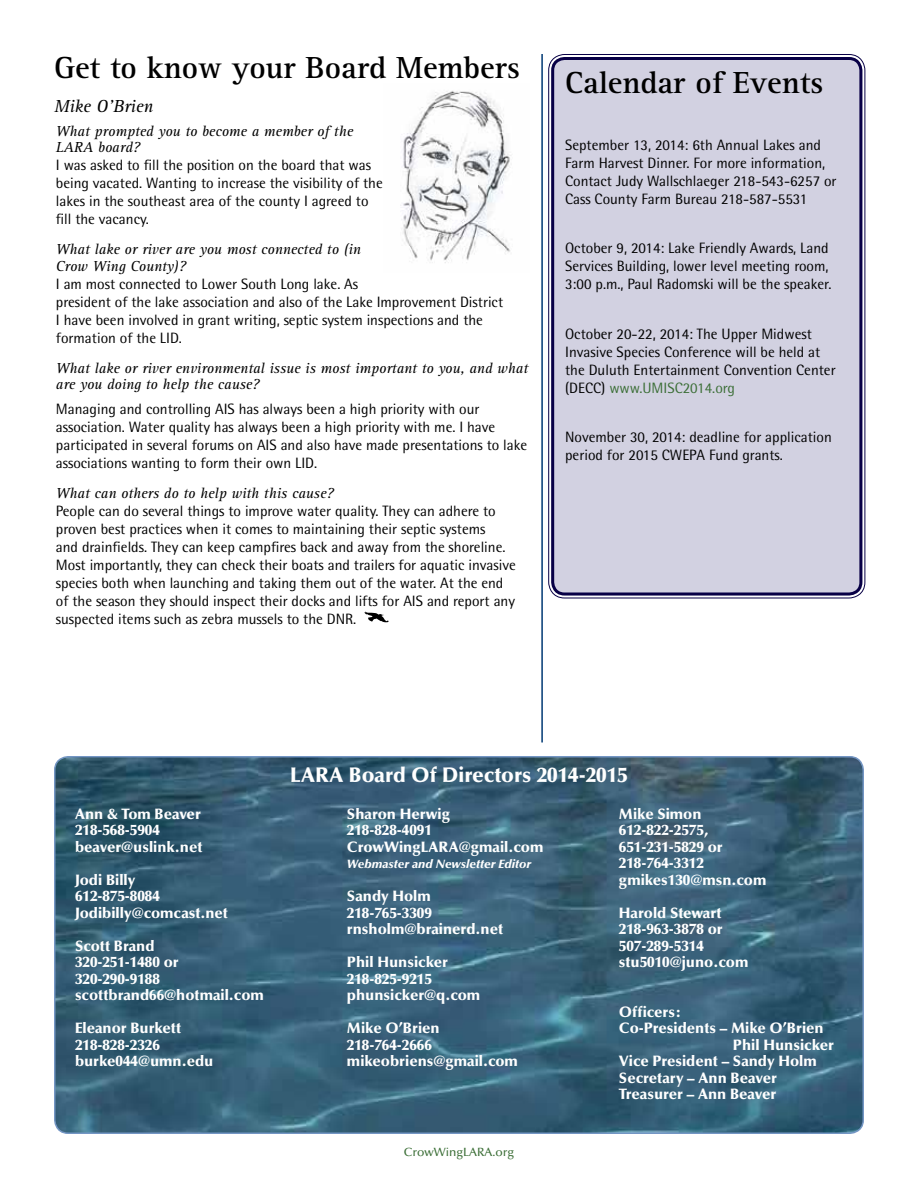
<style>
.page{position:relative;width:918px;height:1188px;background:#fff}
.page>*{position:absolute;margin:0;border:0;box-sizing:border-box;transform-origin:0 0}
.t1{font:700 31.5px "Rotis Serif";color:#000}
.t2{font:900 21px "Optima";color:#fff}
.t3{font:italic 18px "Rotis Serif";color:#000}
.t4{font:15px/18px "Rotis Semi Sans";color:#000}
.t5{font:900 15px/16.5px "Optima";color:#fff}
.t6{font:italic 15px/16.5px "Rotis Serif";color:#000}
.t7{font:italic 900 12px "Optima";color:#fff}
.t8{font:500 12px "Optima";color:#3b6e36}
.s1{color:#3b6e36}
</style>
<div class="page">
<img style="left:56px;top:758px;width:806px;height:374px">
<div style="left:54px;top:756px;width:810px;height:378px;border:2px solid #7496c4;border-radius:14px"></div>
<svg style="left:364px;top:612px;width:25px;height:10px"></svg>
<hr style="left:541px;top:54px;width:2px;height:688px;background:#003974">
<img style="left:401px;top:91px;width:110px;height:172px">
<div style="left:551px;top:57px;width:311px;height:539px;background:#d2d1e1;border-radius:14px"></div>
<div style="left:551px;top:57px;width:311px;height:539px;border:3px solid #080046;border-radius:12px"></div>
<h1 class="t1" style="left:54px;top:49px;width:467px">Get to know your Board Members</h1>
<p class="t3" style="left:54px;top:96px;width:101px">Mike O’Brien</p>
<p class="t6" style="left:56px;top:123px;width:299px">What prompted you to become a member of the<br>LARA board?</p>
<p class="t4" style="left:56px;top:156px;width:328px">I was asked to fill the position on the board that was being vacated. Wanting to increase the visibility of the lakes in the southeast area of the county I agreed to fill the vacancy.</p>
<p class="t6" style="left:56px;top:242px;width:306px">What lake or river are you most connected to (in<br>Crow Wing County)?</p>
<p class="t4" style="left:56px;top:275px;width:449px">I am most connected to Lower South Long lake. As<br>president of the lake association and also of the Lake Improvement District I have been involved in grant writing, septic system inspections and the formation of the LID.</p>
<p class="t6" style="left:56px;top:360px;width:474px">What lake or river environmental issue is most important to you, and what are you doing to help the cause?</p>
<p class="t4" style="left:56px;top:400px;width:473px">Managing and controlling AIS has always been a high priority with our association. Water quality has always been a high priority with me. I have participated in several forums on AIS and also have made presentations to lake associations wanting to form their own LID.</p>
<p class="t6" style="left:56px;top:485px;width:279px">What can others do to help with this cause?</p>
<p class="t4" style="left:56px;top:502px;width:461px">People can do several things to improve water quality. They can adhere to proven best practices when it comes to maintaining their septic systems<br>and drainfields. They can keep campfires back and away from the shoreline.<br>Most importantly, they can check their boats and trailers for aquatic invasive species both when launching and taking them out of the water. At the end of the season they should inspect their docks and lifts for AIS and report any suspected items such as zebra mussels to the DNR.</p>
<h1 class="t1" style="left:565px;top:64px;width:260px">Calendar of Events</h1>
<p class="t4" style="left:565px;top:135px;width:273px">September 13, 2014: 6th Annual Lakes and Farm Harvest Dinner. For more information, Contact Judy Wallschlaeger 218-543-6257 or Cass County Farm Bureau 218-587-5531</p>
<p class="t4" style="left:565px;top:239px;width:268px">October 9, 2014: Lake Friendly Awards, Land<br>Services Building, lower level meeting room,<br>3:00 p.m., Paul Radomski will be the speaker.</p>
<p class="t4" style="left:565px;top:324px;width:272px">October 20-22, 2014: The Upper Midwest Invasive Species Conference will be held at the Duluth Entertainment Convention Center (DECC) <span class="s1">www.UMISC2014.org</span></p>
<p class="t4" style="left:565px;top:428px;width:268px">November 30, 2014: deadline for application period for 2015 CWEPA Fund grants.</p>
<p class="t5" style="left:75px;top:806px;width:129px">Ann &amp; Tom Beaver<br>218-568-5904 beaver@uslink.net</p>
<p class="t5" style="left:75px;top:872px;width:154px">Jodi Billy<br>612-875-8084<br>Jodibilly@comcast.net</p>
<p class="t5" style="left:75px;top:938px;width:190px">Scott Brand<br>320-251-1480 or<br>320-290-9188 scottbrand66@hotmail.com</p>
<p class="t5" style="left:75px;top:1020px;width:140px">Eleanor Burkett<br>218-828-2326 burke044@umn.edu</p>
<h2 class="t2" style="left:290px;top:762px;width:339px">LARA Board Of Directors 2014-2015</h2>
<p class="t5" style="left:347px;top:806px;width:198px">Sharon Herwig<br>218-828-4091<br>CrowWingLARA@gmail.com</p>
<p class="t7" style="left:347px;top:857px;width:186px">Webmaster and Newsletter Editor</p>
<p class="t5" style="left:347px;top:888px;width:158px">Sandy Holm<br>218-765-3309 rnsholm@brainerd.net</p>
<p class="t5" style="left:347px;top:954px;width:135px">Phil Hunsicker<br>218-825-9215 phunsicker@q.com</p>
<p class="t5" style="left:347px;top:1020px;width:172px">Mike O’Brien<br>218-764-2666 mikeobriens@gmail.com</p>
<p class="t8" style="left:404px;top:1145px;width:112px">CrowWingLARA.org</p>
<p class="t5" style="left:619px;top:806px;width:149px">Mike Simon<br>612-822-2575,<br>651-231-5829 or<br>218-764-3312 gmikes130@msn.com</p>
<p class="t5" style="left:619px;top:905px;width:131px">Harold Stewart<br>218-963-3878 or<br>507-289-5314 stu5010@juno.com</p>
<p class="t5" style="left:619px;top:1004px;width:64px">Officers:</p>
<p class="t5" style="left:619px;top:1020px;width:206px">Co-Presidents – Mike O’Brien</p>
<p class="t5" style="left:733px;top:1037px;width:102px">Phil Hunsicker</p>
<p class="t5" style="left:619px;top:1053px;width:199px">Vice President – Sandy Holm</p>
<p class="t5" style="left:619px;top:1070px;width:159px">Secretary – Ann Beaver</p>
<p class="t5" style="left:619px;top:1086px;width:159px">Treasurer – Ann Beaver</p>
</div>
